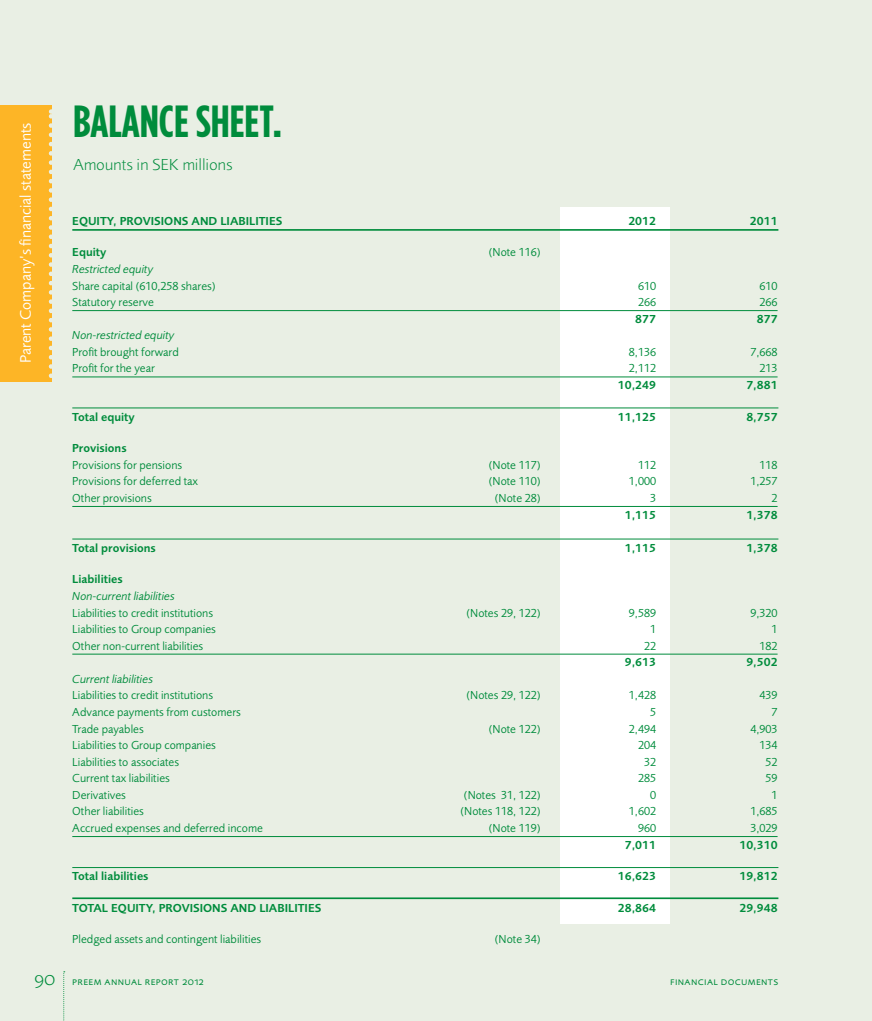
<style>
.page{position:relative;width:872px;height:1021px;background:#fff}
.page>*{position:absolute;margin:0;border:0;box-sizing:border-box;transform-origin:0 0}
.t1{font:700 45px "Gotham Condensed";color:#008c3c}
.t2{font:300 16.5px "Foundry Sans";color:#008c3c}
.t3{font:15.75px "Foundry Sans";color:#fff}
.t4{font:12px "Foundry Sans";color:#008c3c}
.t5{font:600 12px "Foundry Sans";color:#008c3c}
.t6{font:italic 12px "Foundry Sans";color:#008c3c}
.t7{font:10.8px "Foundry Sans";letter-spacing:.03em;color:#008c3c}
.s1{font-weight:300;font-size:19.5px}
</style>
<div class="page">
<div style="left:0;top:0;width:872px;height:1020px;background:#e9efe4"></div>
<div style="left:560px;top:207px;width:109px;height:716px;background:#fff"></div>
<svg style="left:63px;top:971px;width:2px;height:50px"></svg>
<hr style="left:72px;top:229px;width:706px;height:2px;background:#008c3c">
<hr style="left:72px;top:310px;width:705px;height:1px;background:#008c3c">
<hr style="left:72px;top:376px;width:705px;height:1px;background:#008c3c">
<hr style="left:72px;top:407px;width:706px;height:1px;background:#008c3c">
<hr style="left:72px;top:506px;width:705px;height:1px;background:#008c3c">
<hr style="left:72px;top:538px;width:706px;height:1px;background:#008c3c">
<hr style="left:72px;top:654px;width:705px;height:1px;background:#008c3c">
<hr style="left:72px;top:836px;width:705px;height:1px;background:#008c3c">
<hr style="left:72px;top:867px;width:706px;height:1px;background:#008c3c">
<hr style="left:72px;top:897px;width:706px;height:2px;background:#008c3c">
<div style="left:0;top:105px;width:51px;height:277px;background:#fdb526"></div>
<svg style="left:49px;top:109px;width:3px;height:273px"></svg>
<h3 class="t3" style="left:17px;top:363px;width:242px;rotate:-90deg">Parent Company’s financial statements</h3>
<h1 class="t1" style="left:73px;top:95px;width:35px">BALANC</h1>
<h1 class="t1" style="left:174px;top:95px;width:110px">E SHEET.</h1>
<h2 class="t2" style="left:73px;top:155px;width:161px">Amounts in SEK millions</h2>
<p class="t5" style="left:72px;top:214px;width:212px">EQUITY, PROVISIONS AND LIABILITIES</p>
<p class="t5" style="left:628px;top:214px;width:29px">2012</p>
<p class="t5" style="left:750px;top:214px;width:29px">2011</p>
<p class="t5" style="left:72px;top:245px;width:36px">Equity</p>
<p class="t4" style="left:489px;top:246px;width:53px">(Note 116)</p>
<p class="t6" style="left:72px;top:262px;width:83px">Restricted equity</p>
<p class="t4" style="left:72px;top:279px;width:145px">Share capital (610,258 shares)</p>
<p class="t4" style="left:638px;top:279px;width:20px">610</p>
<p class="t4" style="left:759px;top:279px;width:20px">610</p>
<p class="t4" style="left:72px;top:295px;width:83px">Statutory reserve</p>
<p class="t4" style="left:638px;top:295px;width:20px">266</p>
<p class="t4" style="left:759px;top:295px;width:20px">266</p>
<p class="t5" style="left:635px;top:312px;width:22px">877</p>
<p class="t5" style="left:757px;top:312px;width:22px">877</p>
<p class="t6" style="left:72px;top:329px;width:104px">Non-restricted equity</p>
<p class="t4" style="left:72px;top:345px;width:108px">Profit brought forward</p>
<p class="t4" style="left:629px;top:345px;width:29px">8,136</p>
<p class="t4" style="left:750px;top:345px;width:29px">7,668</p>
<p class="t4" style="left:72px;top:362px;width:84px">Profit for the year</p>
<p class="t4" style="left:629px;top:362px;width:29px">2,112</p>
<p class="t4" style="left:759px;top:362px;width:20px">213</p>
<p class="t5" style="left:618px;top:378px;width:40px">10,249</p>
<p class="t5" style="left:746px;top:378px;width:33px">7,881</p>
<p class="t5" style="left:72px;top:410px;width:64px">Total equity</p>
<p class="t5" style="left:618px;top:410px;width:40px">11,125</p>
<p class="t5" style="left:746px;top:410px;width:33px">8,757</p>
<p class="t5" style="left:72px;top:441px;width:56px">Provisions</p>
<p class="t4" style="left:72px;top:458px;width:111px">Provisions for pensions</p>
<p class="t4" style="left:489px;top:458px;width:53px">(Note 117)</p>
<p class="t4" style="left:638px;top:458px;width:20px">112</p>
<p class="t4" style="left:759px;top:458px;width:20px">118</p>
<p class="t4" style="left:72px;top:475px;width:127px">Provisions for deferred tax</p>
<p class="t4" style="left:489px;top:475px;width:53px">(Note 110)</p>
<p class="t4" style="left:629px;top:475px;width:29px">1,000</p>
<p class="t4" style="left:750px;top:475px;width:29px">1,257</p>
<p class="t4" style="left:72px;top:491px;width:81px">Other provisions</p>
<p class="t4" style="left:495px;top:491px;width:47px">(Note 28)</p>
<p class="t4" style="left:650px;top:491px;width:8px">3</p>
<p class="t4" style="left:771px;top:491px;width:8px">2</p>
<p class="t5" style="left:625px;top:507px;width:33px">1,115</p>
<p class="t5" style="left:746px;top:507px;width:33px">1,378</p>
<p class="t5" style="left:72px;top:541px;width:85px">Total provisions</p>
<p class="t5" style="left:625px;top:541px;width:33px">1,115</p>
<p class="t5" style="left:746px;top:541px;width:33px">1,378</p>
<p class="t5" style="left:72px;top:572px;width:52px">Liabilities</p>
<p class="t6" style="left:72px;top:589px;width:104px">Non-current liabilities</p>
<p class="t4" style="left:72px;top:606px;width:142px">Liabilities to credit institutions</p>
<p class="t4" style="left:466px;top:606px;width:75px">(Notes 29, 122)</p>
<p class="t4" style="left:629px;top:606px;width:29px">9,589</p>
<p class="t4" style="left:750px;top:606px;width:29px">9,320</p>
<p class="t4" style="left:72px;top:622px;width:145px">Liabilities to Group companies</p>
<p class="t4" style="left:650px;top:622px;width:8px">1</p>
<p class="t4" style="left:771px;top:622px;width:8px">1</p>
<p class="t4" style="left:72px;top:639px;width:133px">Other non-current liabilities</p>
<p class="t4" style="left:644px;top:639px;width:14px">22</p>
<p class="t4" style="left:759px;top:639px;width:20px">182</p>
<p class="t5" style="left:625px;top:655px;width:33px">9,613</p>
<p class="t5" style="left:746px;top:655px;width:33px">9,502</p>
<p class="t6" style="left:72px;top:672px;width:82px">Current liabilities</p>
<p class="t4" style="left:72px;top:689px;width:142px">Liabilities to credit institutions</p>
<p class="t4" style="left:466px;top:689px;width:75px">(Notes 29, 122)</p>
<p class="t4" style="left:629px;top:689px;width:29px">1,428</p>
<p class="t4" style="left:759px;top:689px;width:20px">439</p>
<p class="t4" style="left:72px;top:705px;width:170px">Advance payments from customers</p>
<p class="t4" style="left:650px;top:705px;width:8px">5</p>
<p class="t4" style="left:771px;top:705px;width:8px">7</p>
<p class="t4" style="left:72px;top:722px;width:73px">Trade payables</p>
<p class="t4" style="left:489px;top:722px;width:53px">(Note 122)</p>
<p class="t4" style="left:629px;top:722px;width:29px">2,494</p>
<p class="t4" style="left:750px;top:722px;width:29px">4,903</p>
<p class="t4" style="left:72px;top:738px;width:145px">Liabilities to Group companies</p>
<p class="t4" style="left:638px;top:738px;width:20px">204</p>
<p class="t4" style="left:759px;top:738px;width:20px">134</p>
<p class="t4" style="left:72px;top:755px;width:108px">Liabilities to associates</p>
<p class="t4" style="left:644px;top:755px;width:14px">32</p>
<p class="t4" style="left:765px;top:755px;width:14px">52</p>
<p class="t4" style="left:72px;top:771px;width:99px">Current tax liabilities</p>
<p class="t4" style="left:638px;top:771px;width:20px">285</p>
<p class="t4" style="left:765px;top:771px;width:14px">59</p>
<p class="t4" style="left:72px;top:788px;width:55px">Derivatives</p>
<p class="t4" style="left:464px;top:788px;width:78px">(Notes 31, 122)</p>
<p class="t4" style="left:650px;top:788px;width:8px">0</p>
<p class="t4" style="left:771px;top:788px;width:8px">1</p>
<p class="t4" style="left:72px;top:805px;width:73px">Other liabilities</p>
<p class="t4" style="left:460px;top:805px;width:82px">(Notes 118, 122)</p>
<p class="t4" style="left:629px;top:805px;width:29px">1,602</p>
<p class="t4" style="left:750px;top:805px;width:29px">1,685</p>
<p class="t4" style="left:72px;top:821px;width:192px">Accrued expenses and deferred income</p>
<p class="t4" style="left:489px;top:821px;width:53px">(Note 119)</p>
<p class="t4" style="left:638px;top:821px;width:20px">960</p>
<p class="t4" style="left:750px;top:821px;width:29px">3,029</p>
<p class="t5" style="left:625px;top:837px;width:33px">7,011</p>
<p class="t5" style="left:739px;top:837px;width:40px">10,310</p>
<p class="t5" style="left:72px;top:869px;width:78px">Total liabilities</p>
<p class="t5" style="left:618px;top:869px;width:40px">16,623</p>
<p class="t5" style="left:739px;top:869px;width:40px">19,812</p>
<p class="t5" style="left:72px;top:900px;width:250px">TOTAL EQUITY, PROVISIONS AND LIABILITIES</p>
<p class="t5" style="left:618px;top:900px;width:40px">28,864</p>
<p class="t5" style="left:739px;top:900px;width:40px">29,948</p>
<p class="t4" style="left:72px;top:932px;width:190px">Pledged assets and contingent liabilities</p>
<p class="t4" style="left:495px;top:932px;width:47px">(Note 34)</p>
<p class="t7" style="left:35px;top:975px;width:171px"><span class="s1">90</span> preem annual report 2012</p>
<p class="t7" style="left:670px;top:975px;width:110px">financial documents</p>
</div>
